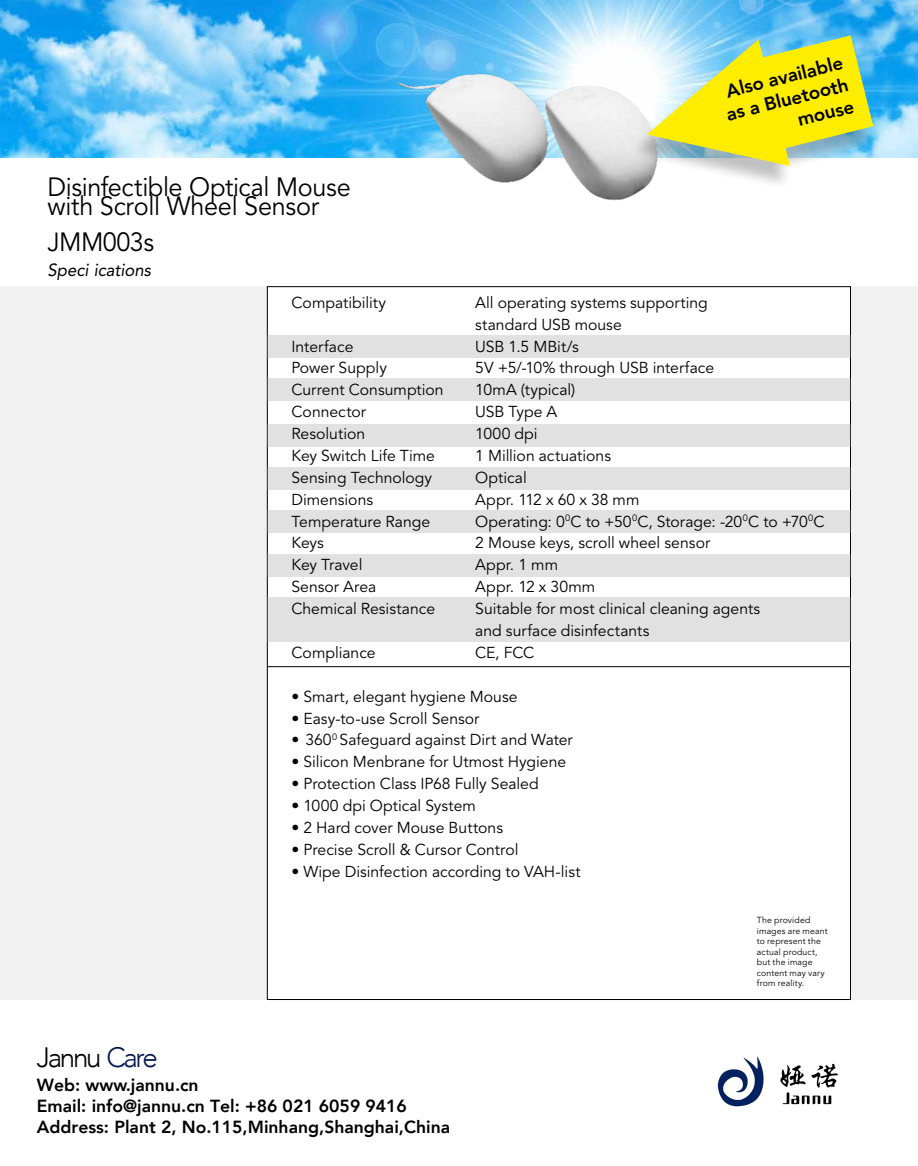
<style>
.page{position:relative;width:918px;height:1166px;background:#fff}
.page>*{position:absolute;margin:0;border:0;box-sizing:border-box;transform-origin:0 0}
.t1{font:300 28px "Avenir";letter-spacing:-.085em;color:#000}
.t2{font:26.25px/19.4px "Avenir";letter-spacing:-.01em;color:#000;scale:.96 1}
.t3{font:800 18.72px/22.6px "Avenir";color:#000;text-align:right}
.t4{font:800 17.5px/21px "Avenir";color:#000}
.t5{font:italic 17.5px "Avenir";color:#000;scale:.96 1}
.t6{font:15.75px/21.9px "Avenir";color:#000}
.t7{font:8.75px/10.5px "Avenir";letter-spacing:.015em;color:#000}
.s1{color:#021652}
</style>
<div class="page">
<div style="left:0;top:286px;width:831px;height:714px;background:#f1f1f1"></div>
<div style="left:486px;top:286px;width:432px;height:714px;background:#f1f1f1"></div>
<div style="left:267px;top:287px;width:583px;height:712px;background:#fff"></div>
<img style="left:0;top:0;width:918px;height:158px">
<div style="left:267px;top:335px;width:583px;height:23px;background:#e1e1e1"></div>
<div style="left:267px;top:378px;width:583px;height:22px;background:#e1e1e1"></div>
<div style="left:267px;top:597px;width:583px;height:45px;background:#e1e1e1"></div>
<div style="left:267px;top:424px;width:583px;height:22px;background:#e1e1e1"></div>
<hr style="left:267px;top:666px;width:584px;height:1px;background:#000">
<div style="left:267px;top:467px;width:583px;height:23px;background:#e1e1e1"></div>
<div style="left:267px;top:511px;width:583px;height:22px;background:#e1e1e1"></div>
<div style="left:267px;top:554px;width:583px;height:22px;background:#e1e1e1"></div>
<img style="left:399px;top:13px;width:272px;height:188px">
<div style="left:630px;top:41px;width:245px;height:149px;background:#000;opacity:.25"></div>
<svg style="left:647px;top:35px;width:226px;height:131px;background:#d8e264"></svg>
<img style="left:717px;top:1056px;width:121px;height:51px">
<p class="t3" style="left:718px;top:82px;width:127px;rotate:-14deg">Also available as a Bluetooth mouse</p>
<h2 class="t2" style="left:47px;top:178px;width:317px">Disinfectible Optical Mouse with Scroll Wheel Sensor</h2>
<h2 class="t2" style="left:47px;top:233px;width:113px">JMM003s</h2>
<p class="t5" style="left:47px;top:259px;width:109px">Speci ications</p>
<p class="t6" style="left:291px;top:292px;width:96px">Compatibility</p>
<p class="t6" style="left:475px;top:292px;width:234px">All operating systems supporting standard USB mouse</p>
<p class="t6" style="left:291px;top:336px;width:63px">Interface</p>
<p class="t6" style="left:475px;top:336px;width:105px">USB 1.5 MBit/s</p>
<p class="t6" style="left:291px;top:357px;width:97px">Power Supply</p>
<p class="t6" style="left:475px;top:357px;width:240px">5V +5/-10% through USB interface</p>
<p class="t6" style="left:291px;top:379px;width:154px">Current Consumption</p>
<p class="t6" style="left:475px;top:379px;width:102px">10mA (typical)</p>
<p class="t6" style="left:291px;top:401px;width:76px">Connector</p>
<p class="t6" style="left:475px;top:401px;width:84px">USB Type A</p>
<p class="t6" style="left:291px;top:423px;width:75px">Resolution</p>
<p class="t6" style="left:475px;top:423px;width:64px">1000 dpi</p>
<p class="t6" style="left:291px;top:445px;width:145px">Key Switch Life Time</p>
<p class="t6" style="left:475px;top:445px;width:137px">1 Million actuations</p>
<p class="t6" style="left:291px;top:467px;width:142px">Sensing Technology</p>
<p class="t6" style="left:475px;top:467px;width:53px">Optical</p>
<p class="t6" style="left:291px;top:489px;width:83px">Dimensions</p>
<p class="t6" style="left:475px;top:489px;width:166px">Appr. 112 x 60 x 38 mm</p>
<p class="t6" style="left:291px;top:511px;width:140px">Temperature Range</p>
<p class="t6" style="left:475px;top:511px;width:351px">Operating: 0<sup>0</sup>C to +50<sup>0</sup>C, Storage: -20<sup>0</sup>C to +70<sup>0</sup>C</p>
<p class="t6" style="left:291px;top:532px;width:34px">Keys</p>
<p class="t6" style="left:475px;top:532px;width:236px">2 Mouse keys, scroll wheel sensor</p>
<p class="t6" style="left:291px;top:554px;width:73px">Key Travel</p>
<p class="t6" style="left:475px;top:554px;width:84px">Appr. 1 mm</p>
<p class="t6" style="left:291px;top:576px;width:86px">Sensor Area</p>
<p class="t6" style="left:475px;top:576px;width:122px">Appr. 12 x 30mm</p>
<p class="t6" style="left:291px;top:598px;width:145px">Chemical Resistance</p>
<p class="t6" style="left:475px;top:598px;width:286px">Suitable for most clinical cleaning agents and surface disinfectants</p>
<p class="t6" style="left:291px;top:642px;width:86px">Compliance</p>
<p class="t6" style="left:475px;top:642px;width:60px">CE, FCC</p>
<p class="t6" style="left:291px;top:686px;width:228px">• Smart, elegant hygiene Mouse</p>
<p class="t6" style="left:291px;top:707px;width:189px">• Easy-to-use Scroll Sensor</p>
<p class="t6" style="left:291px;top:729px;width:283px">• 360<sup>0</sup> Safeguard against Dirt and Water</p>
<p class="t6" style="left:291px;top:751px;width:276px">• Silicon Menbrane for Utmost Hygiene</p>
<p class="t6" style="left:291px;top:773px;width:249px">• Protection Class IP68 Fully Sealed</p>
<p class="t6" style="left:291px;top:795px;width:186px">• 1000 dpi Optical System</p>
<p class="t6" style="left:291px;top:817px;width:213px">• 2 Hard cover Mouse Buttons</p>
<p class="t6" style="left:291px;top:839px;width:228px">• Precise Scroll &amp; Cursor Control</p>
<p class="t6" style="left:291px;top:861px;width:291px">• Wipe Disinfection according to VAH-list</p>
<h1 class="t1" style="left:37px;top:1040px;width:122px">Jannu <span class="s1">Care</span></h1>
<p class="t4" style="left:37px;top:1075px;width:415px">Web: www.jannu.cn<br>Email: info@jannu.cn Tel: +86 021 6059 9416<br>Address: Plant 2, No.115,Minhang,Shanghai,China</p>
<p class="t7" style="left:757px;top:915px;width:72px">The provided images are meant to represent the actual product, but the image content may vary from reality.</p>
</div>
